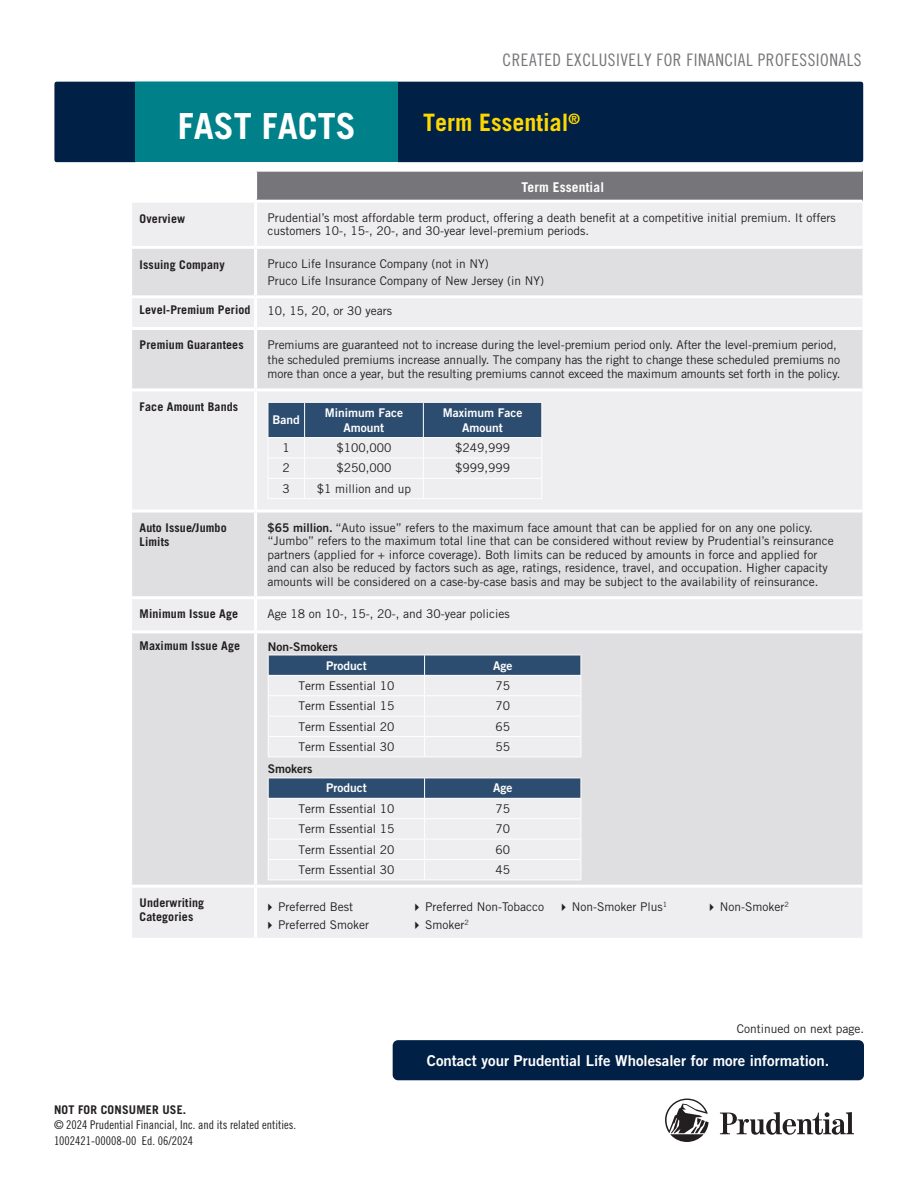
<style>
.page{position:relative;width:918px;height:1188px;background:#fff}
.page>*{position:absolute;margin:0;border:0;box-sizing:border-box;transform-origin:0 0}
.t1{font:700 36px "Trade Gothic LT Std";color:#fff}
.t2{font:700 24px "Trade Gothic LT Std";color:#fed702}
.P_-_Normal{font:17.25px "Trade Gothic LT Std Cn 18";letter-spacing:.03em;color:#76767a}
.P_-_Normal-2{font:15px "Trade Gothic LT Std Bd 2";color:#fff}
.P_-_Policy_Features{font:700 13.5px "Trade Gothic LT Std";letter-spacing:.01em;color:#fff}
.PruLife_text{font:12px/13.5px "Trade Gothic LT Std";color:#231f20}
.Term_text{font:12px/14.4px "Trade Gothic LT Std";letter-spacing:-.01em;color:#231f20}
.P_-_Normal-3{font:700 12px/14.4px "Trade Gothic LT Std";letter-spacing:.01em;color:#231f20}
.P_-_Normal-4{font:12px "Trade Gothic LT Std Cn 18";color:#231f20}
.t3{font:12px/15px "Trade Gothic LT Std Bd 2";color:#fff;text-align:center}
.t4{font:12px "Trade Gothic LT Std Bd 2";color:#231f20}
.P_-_Normal-5{font:12px "Trade Gothic LT Std";color:#231f20}
.s1{font-family:"Trade Gothic LT Std Bd 2"}
</style>
<div class="page">
<svg style="left:665px;top:1099px;width:189px;height:43px"></svg>
<div style="left:55px;top:82px;width:807px;height:79px;background:#002045"></div>
<div style="left:136px;top:81px;width:262px;height:81px;background:#00818a"></div>
<div style="left:48px;top:75px;width:821px;height:93px;border:6px solid #fff;border-radius:5px"></div>
<div style="left:256px;top:170px;width:606px;height:31px;background:#767579"></div>
<div style="left:132px;top:203px;width:730px;height:735px;background:#eeedef"></div>
<svg style="left:132px;top:249px;width:730px;height:636px;background:#e3e3e5"></svg>
<hr style="left:256px;top:169px;width:606px;height:3px;background:#fff">
<hr style="left:254px;top:172px;width:3px;height:28px;background:#fff">
<hr style="left:256px;top:200px;width:606px;height:3px;background:#fff">
<hr style="left:254px;top:203px;width:3px;height:43px;background:#fff">
<hr style="left:129px;top:246px;width:127px;height:3px;background:#fff">
<hr style="left:256px;top:246px;width:606px;height:3px;background:#fff">
<hr style="left:254px;top:249px;width:3px;height:46px;background:#fff">
<hr style="left:129px;top:295px;width:127px;height:3px;background:#fff">
<hr style="left:256px;top:295px;width:606px;height:3px;background:#fff">
<hr style="left:254px;top:298px;width:3px;height:29px;background:#fff">
<hr style="left:129px;top:327px;width:127px;height:3px;background:#fff">
<hr style="left:256px;top:327px;width:606px;height:3px;background:#fff">
<hr style="left:254px;top:330px;width:3px;height:58px;background:#fff">
<hr style="left:129px;top:388px;width:127px;height:3px;background:#fff">
<hr style="left:256px;top:388px;width:606px;height:3px;background:#fff">
<hr style="left:254px;top:391px;width:3px;height:119px;background:#fff">
<hr style="left:129px;top:510px;width:127px;height:3px;background:#fff">
<hr style="left:256px;top:510px;width:606px;height:3px;background:#fff">
<hr style="left:254px;top:513px;width:3px;height:83px;background:#fff">
<hr style="left:129px;top:596px;width:127px;height:3px;background:#fff">
<hr style="left:256px;top:596px;width:606px;height:3px;background:#fff">
<hr style="left:254px;top:599px;width:3px;height:31px;background:#fff">
<hr style="left:129px;top:630px;width:127px;height:3px;background:#fff">
<hr style="left:256px;top:630px;width:606px;height:3px;background:#fff">
<hr style="left:254px;top:633px;width:3px;height:252px;background:#fff">
<hr style="left:129px;top:885px;width:127px;height:3px;background:#fff">
<hr style="left:256px;top:885px;width:606px;height:3px;background:#fff">
<hr style="left:254px;top:888px;width:3px;height:50px;background:#fff">
<svg style="left:268px;top:402px;width:274px;height:96px;background:#aab5c3"></svg>
<hr style="left:268px;top:498px;width:37px;height:1px;background:#fff">
<hr style="left:305px;top:498px;width:118px;height:1px;background:#fff">
<hr style="left:423px;top:498px;width:119px;height:1px;background:#fff">
<svg style="left:268px;top:655px;width:314px;height:102px;background:#cad0d8"></svg>
<hr style="left:268px;top:757px;width:157px;height:1px;background:#fff">
<hr style="left:425px;top:757px;width:156px;height:1px;background:#fff">
<svg style="left:268px;top:778px;width:314px;height:102px;background:#cad0d8"></svg>
<hr style="left:268px;top:880px;width:157px;height:1px;background:#fff">
<hr style="left:425px;top:880px;width:156px;height:1px;background:#fff">
<div style="left:393px;top:1040px;width:471px;height:40px;background:#002045;border-radius:5px"></div>
<svg style="left:268px;top:903px;width:4px;height:8px"></svg>
<svg style="left:415px;top:903px;width:4px;height:8px"></svg>
<svg style="left:562px;top:903px;width:4px;height:8px"></svg>
<svg style="left:710px;top:903px;width:4px;height:8px"></svg>
<svg style="left:268px;top:921px;width:4px;height:7px"></svg>
<svg style="left:415px;top:921px;width:4px;height:7px"></svg>
<p class="P_-_Normal" style="left:503px;top:50px;width:361px">CREATED EXCLUSIVELY FOR FINANCIAL PROFESSIONALS</p>
<h1 class="t1" style="left:178px;top:104px;width:180px">FAST FACTS</h1>
<h1 class="t2" style="left:423px;top:107px;width:158px">Term Essential<sup>®</sup></h1>
<p class="P_-_Policy_Features" style="left:521px;top:179px;width:84px">Term Essential</p>
<p class="P_-_Normal-3" style="left:140px;top:211px;width:47px">Overview</p>
<p class="Term_text" style="left:268px;top:211px;width:570px;line-height:13.5px">Prudential’s most affordable term product, offering a death benefit at a competitive initial premium. It offers customers 10-, 15-, 20-, and 30-year level-premium periods.</p>
<p class="P_-_Normal-3" style="left:140px;top:257px;width:87px">Issuing Company</p>
<p class="Term_text" style="left:268px;top:256px;width:223px">Pruco Life Insurance Company (not in NY)</p>
<p class="Term_text" style="left:268px;top:273px;width:278px">Pruco Life Insurance Company of New Jersey (in NY)</p>
<p class="P_-_Normal-3" style="left:140px;top:302px;width:112px">Level-Premium Period</p>
<p class="PruLife_text" style="left:268px;top:303px;width:126px">10, 15, 20, or 30 years</p>
<p class="P_-_Normal-3" style="left:140px;top:338px;width:106px">Premium Guarantees</p>
<p class="Term_text" style="left:268px;top:338px;width:574px">Premiums are guaranteed not to increase during the level-premium period only. After the level-premium period, the scheduled premiums increase annually. The company has the right to change these scheduled premiums no more than once a year, but the resulting premiums cannot exceed the maximum amounts set forth in the policy.</p>
<p class="P_-_Normal-3" style="left:140px;top:399px;width:100px">Face Amount Bands</p>
<p class="t3" style="left:273px;top:412px;width:29px">Band</p>
<p class="t3" style="left:325px;top:405px;width:80px">Minimum Face<br>Amount</p>
<p class="t3" style="left:443px;top:405px;width:81px">Maximum Face<br>Amount</p>
<p class="PruLife_text" style="left:283px;top:441px;width:9px">1</p>
<p class="PruLife_text" style="left:336px;top:441px;width:56px">$100,000</p>
<p class="PruLife_text" style="left:455px;top:441px;width:56px">$249,999</p>
<p class="PruLife_text" style="left:283px;top:461px;width:9px">2</p>
<p class="PruLife_text" style="left:336px;top:461px;width:56px">$250,000</p>
<p class="PruLife_text" style="left:455px;top:461px;width:56px">$999,999</p>
<p class="PruLife_text" style="left:283px;top:482px;width:9px">3</p>
<p class="PruLife_text" style="left:317px;top:482px;width:96px">$1 million and up</p>
<p class="P_-_Normal-3" style="left:140px;top:520px;width:89px">Auto Issue/Jumbo<br>Limits</p>
<p class="PruLife_text" style="left:268px;top:521px;width:568px"><span class="s1">$65 million.</span> “Auto issue” refers to the maximum face amount that can be applied for on any one policy. “Jumbo” refers to the maximum total line that can be considered without review by Prudential’s reinsurance partners (applied for + inforce coverage). Both limits can be reduced by amounts in force and applied for and can also be reduced by factors such as age, ratings, residence, travel, and occupation. Higher capacity amounts will be considered on a case-by-case basis and may be subject to the availability of reinsurance.</p>
<p class="P_-_Normal-3" style="left:140px;top:607px;width:100px">Minimum Issue Age</p>
<p class="PruLife_text" style="left:268px;top:607px;width:244px">Age 18 on 10-, 15-, 20-, and 30-year policies</p>
<p class="P_-_Normal-3" style="left:140px;top:639px;width:102px">Maximum Issue Age</p>
<p class="t4" style="left:268px;top:639px;width:71px">Non-Smokers</p>
<p class="t3" style="left:326px;top:658px;width:42px">Product</p>
<p class="t3" style="left:493px;top:658px;width:21px">Age</p>
<p class="PruLife_text" style="left:298px;top:679px;width:97px">Term Essential 10</p>
<p class="P_-_Normal-5" style="left:495px;top:678px;width:16px">75</p>
<p class="PruLife_text" style="left:298px;top:699px;width:97px">Term Essential 15</p>
<p class="P_-_Normal-5" style="left:495px;top:699px;width:16px">70</p>
<p class="PruLife_text" style="left:298px;top:720px;width:97px">Term Essential 20</p>
<p class="P_-_Normal-5" style="left:495px;top:719px;width:16px">65</p>
<p class="PruLife_text" style="left:298px;top:740px;width:97px">Term Essential 30</p>
<p class="P_-_Normal-5" style="left:495px;top:740px;width:16px">55</p>
<p class="t4" style="left:268px;top:761px;width:46px">Smokers</p>
<p class="t3" style="left:326px;top:780px;width:42px">Product</p>
<p class="t3" style="left:493px;top:780px;width:21px">Age</p>
<p class="PruLife_text" style="left:298px;top:802px;width:97px">Term Essential 10</p>
<p class="PruLife_text" style="left:495px;top:802px;width:16px">75</p>
<p class="PruLife_text" style="left:298px;top:822px;width:97px">Term Essential 15</p>
<p class="PruLife_text" style="left:495px;top:822px;width:16px">70</p>
<p class="PruLife_text" style="left:298px;top:842px;width:97px">Term Essential 20</p>
<p class="PruLife_text" style="left:495px;top:842px;width:16px">60</p>
<p class="PruLife_text" style="left:298px;top:863px;width:97px">Term Essential 30</p>
<p class="PruLife_text" style="left:495px;top:863px;width:16px">45</p>
<p class="P_-_Normal-3" style="left:140px;top:895px;width:66px">Underwriting<br>Categories</p>
<p class="PruLife_text" style="left:278px;top:900px;width:76px">Preferred Best</p>
<p class="PruLife_text" style="left:425px;top:900px;width:121px">Preferred Non-Tobacco</p>
<p class="PruLife_text" style="left:572px;top:900px;width:97px">Non-Smoker Plus<sup>1</sup></p>
<p class="PruLife_text" style="left:720px;top:900px;width:71px">Non-Smoker<sup>2</sup></p>
<p class="PruLife_text" style="left:278px;top:917px;width:92px">Preferred Smoker</p>
<p class="PruLife_text" style="left:425px;top:917px;width:45px">Smoker<sup>2</sup></p>
<p class="PruLife_text" style="left:737px;top:1022px;width:129px">Continued on next page.</p>
<p class="P_-_Normal-3" style="left:54px;top:1103px;width:134px">NOT FOR CONSUMER USE.</p>
<p class="P_-_Normal-4" style="left:54px;top:1118px;width:244px">© 2024 Prudential Financial, Inc. and its related entities.</p>
<p class="P_-_Normal-4" style="left:54px;top:1133px;width:141px">1002421-00008-00 Ed. 06/2024</p>
<p class="P_-_Normal-2" style="left:427px;top:1051px;width:404px">Contact your Prudential Life Wholesaler for more information.</p>
</div>
